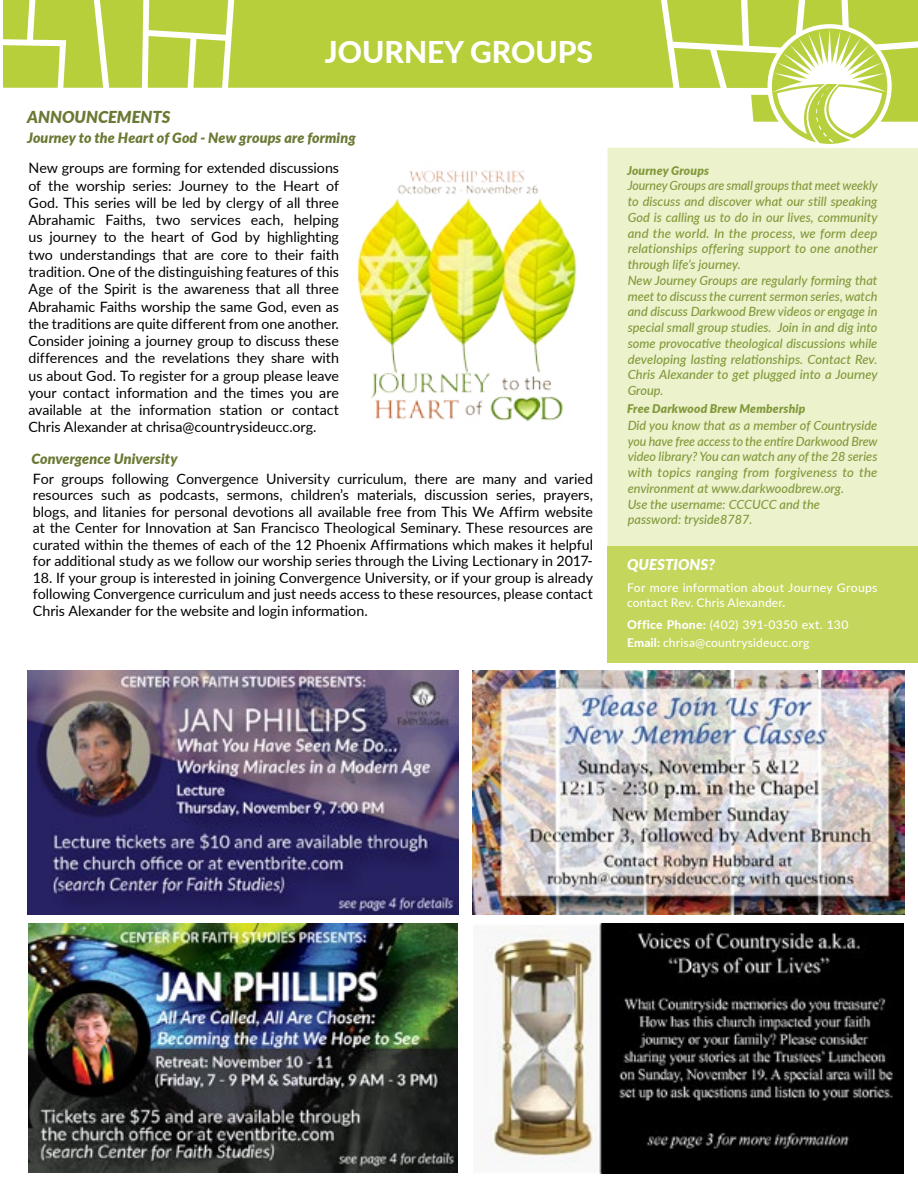
<style>
.page{position:relative;width:918px;height:1188px;background:#fff}
.page>*{position:absolute;margin:0;border:0;box-sizing:border-box;transform-origin:0 0}
.t1{font:800 30px "Lato";color:#fff}
.t2{font:italic 900 16.5px "Lato";color:#6a7934}
.t3{font:italic 900 15px "Lato";letter-spacing:.005em;color:#fff}
.t4{font:14.25px/17.2px "Lato";color:#000;text-align:justify}
.t5{font:italic 900 14.25px "Lato";letter-spacing:.005em;color:#6a7934}
.t6{font:italic 500 12.75px/15.8px "Lato";color:#83993b}
.t7{font:500 12px/18px "Lato";letter-spacing:.015em;color:#fff}
.t8{font:italic 900 12px "Lato";letter-spacing:.015em;color:#83993b}
.s1{font-weight:800}
</style>
<div class="page">
<div style="left:607px;top:148px;width:311px;height:500px;background:#ebf2cc"></div>
<svg style="left:3px;top:0;width:915px;height:144px"></svg>
<div style="left:608px;top:547px;width:310px;height:116px;background:#c4d65b"></div>
<img style="left:27px;top:670px;width:432px;height:245px">
<img style="left:28px;top:923px;width:430px;height:250px">
<img style="left:472px;top:670px;width:432px;height:245px">
<img style="left:478px;top:924px;width:426px;height:249px">
<img style="left:357px;top:170px;width:220px;height:251px">
<p class="t2" style="left:27px;top:104px;width:145px">ANNOUNCEMENTS</p>
<h1 class="t1" style="left:325px;top:30px;width:270px">JOURNEY GROUPS</h1>
<p class="t5" style="left:27px;top:127px;width:330px">Journey to the Heart of God - New groups are forming</p>
<p class="t4" style="left:28px;top:159px;width:312px">New groups are forming for extended discussions of the worship series: Journey to the Heart of God. This series will be led by clergy of all three Abrahamic Faiths, two services each, helping us journey to the heart of God by highlighting two understandings that are core to their faith tradition. One of the distinguishing features of this Age of the Spirit is the awareness that all three Abrahamic Faiths worship the same God, even as the traditions are quite different from one another.<br>Consider joining a journey group to discuss these differences and the revelations they share with us about God. To register for a group please leave your contact information and the times you are available at the information station or contact Chris Alexander at chrisa@countrysideucc.org.</p>
<p class="t5" style="left:31px;top:448px;width:148px">Convergence University</p>
<p class="t4" style="left:33px;top:470px;width:562px;line-height:16.5px">For groups following Convergence University curriculum, there are many and varied resources such as podcasts, sermons, children’s materials, discussion series, prayers, blogs, and litanies for personal devotions all available free from This We Affirm website at the Center for Innovation at San Francisco Theological Seminary. These resources are curated within the themes of each of the 12 Phoenix Affirmations which makes it helpful for additional study as we follow our worship series through the Living Lectionary in 2017-</p>
<p class="t4" style="left:33px;top:569px;width:562px;line-height:16.5px">18. If your group is interested in joining Convergence University, or if your group is already following Convergence curriculum and just needs access to these resources, please contact Chris Alexander for the website and login information.</p>
<p class="t8" style="left:627px;top:161px;width:83px">Journey Groups</p>
<p class="t6" style="left:628px;top:177px;width:252px">Journey Groups are small groups that meet weekly to discuss and discover what our still speaking God is calling us to do in our lives, community and the world. In the process, we form deep relationships offering support to one another through life’s journey.<br>New Journey Groups are regularly forming that meet to discuss the current sermon series, watch and discuss Darkwood Brew videos or engage in special small group studies. Join in and dig into some provocative theological discussions while developing lasting relationships. Contact Rev.<br>Chris Alexander to get plugged into a Journey Group.</p>
<p class="t8" style="left:627px;top:400px;width:180px">Free Darkwood Brew Membership</p>
<p class="t6" style="left:628px;top:417px;width:251px">Did you know that as a member of Countryside you have free access to the entire Darkwood Brew video library? You can watch any of the 28 series with topics ranging from forgiveness to the environment at www.darkwoodbrew.org.<br>Use the username: CCCUCC and the<br>password: tryside8787.</p>
<p class="t3" style="left:627px;top:554px;width:90px">QUESTIONS?</p>
<p class="t7" style="left:627px;top:580px;width:252px;line-height:15px">For more information about Journey Groups contact Rev. Chris Alexander<span class="s1">.</span></p>
<p class="t7" style="left:627px;top:615px;width:223px"><span class="s1">Office Phone:</span> (402) 391-0350 ext. 130<br><span class="s1">Email:</span> chrisa@countrysideucc.org</p>
</div>
